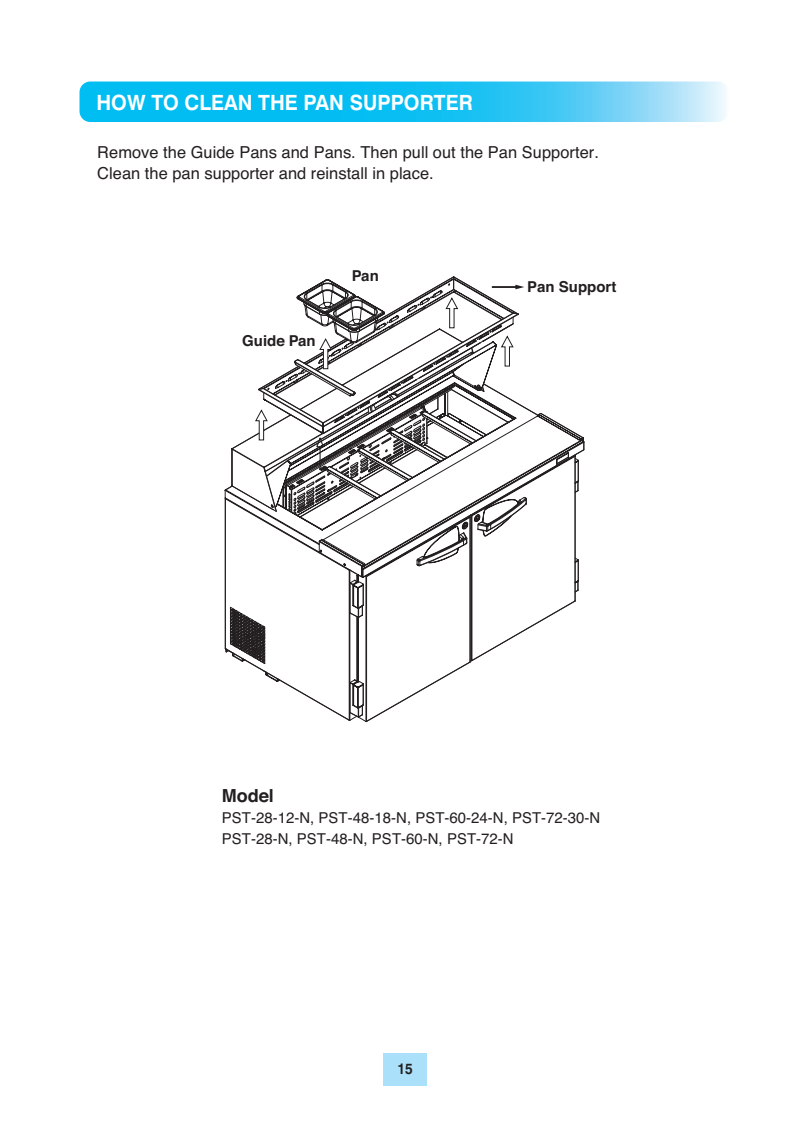
<style>
.page{position:relative;width:810px;height:1134px;background:#fff}
.page>*{position:absolute;margin:0;border:0;box-sizing:border-box;transform-origin:0 0}
.t1{font:700 21px "Swiss 721 BT";color:#fff;scale:.95 1}
.t2{font:700 18px "Helvetica";color:#231f20}
.t3{font:16.5px/21px "Helvetica";color:#231f20}
.t4{font:15px/21px "Helvetica";color:#231f20}
.t5{font:700 15px "Helvetica";color:#231f20}
.t6{font:700 15px "Swiss 721 BT";color:#231f20;scale:.9 1}
</style>
<div class="page">
<div style="left:383px;top:1053px;width:44px;height:33px;background:#aae0f9"></div>
<svg style="left:80px;top:82px;width:646px;height:40px;background:#2ec6f3"></svg>
<svg style="left:296px;top:276px;width:217px;height:52px"></svg>
<svg style="left:258px;top:328px;width:327px;height:327px"></svg>
<svg style="left:224px;top:391px;width:260px;height:330px"></svg>
<svg style="left:319px;top:338px;width:13px;height:31px"></svg>
<p class="t1" style="left:96px;top:89px;width:398px">HOW TO CLEAN THE PAN SUPPORTER</p>
<p class="t3" style="left:97px;top:142px;width:503px">Remove the Guide Pans and Pans. Then pull out the Pan Supporter.<br>Clean the pan supporter and reinstall in place.</p>
<p class="t5" style="left:242px;top:328px;width:75px">Guide Pan</p>
<p class="t5" style="left:352px;top:264px;width:28px">Pan</p>
<p class="t5" style="left:527px;top:275px;width:91px">Pan Support</p>
<p class="t2" style="left:222px;top:781px;width:54px">Model</p>
<p class="t4" style="left:222px;top:807px;width:380px">PST-28-12-N, PST-48-18-N, PST-60-24-N, PST-72-30-N<br>PST-28-N, PST-48-N, PST-60-N, PST-72-N</p>
<p class="t6" style="left:397px;top:1060px;width:19px">15</p>
</div>
